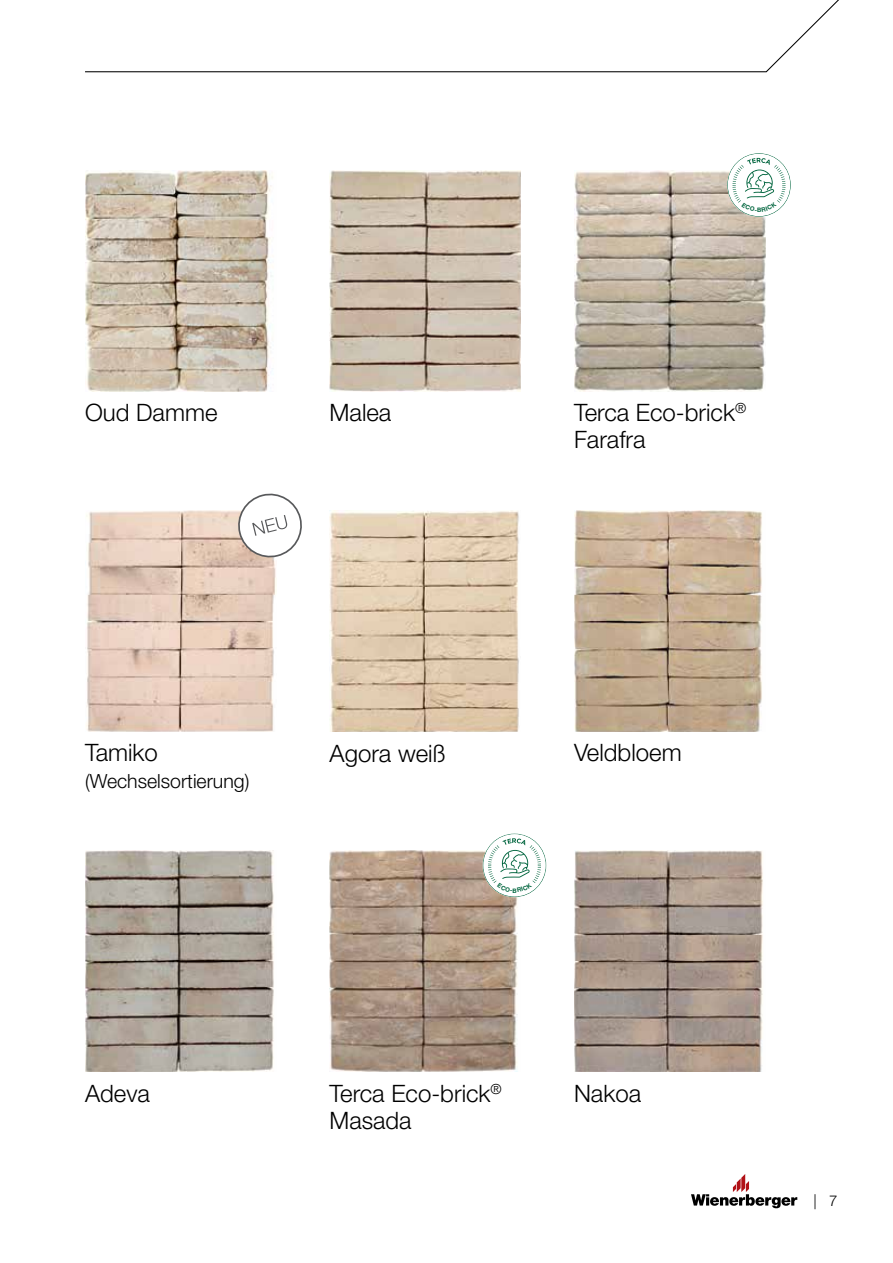
<style>
.page{position:relative;width:893px;height:1263px;background:#fff}
.page>*{position:absolute;margin:0;border:0;box-sizing:border-box;transform-origin:0 0}
.t1{font:300 24px/27px "Helvetica Neue LT Pro";color:#000}
.t2{font:300 19.5px "Helvetica Neue LT Pro";color:#000}
.t3{font:300 15px "Helvetica Neue LT Pro";color:#000}
</style>
<div class="page">
<svg style="left:85px;top:0;width:754px;height:73px"></svg>
<svg style="left:691px;top:1174px;width:106px;height:34px"></svg>
<img style="left:85px;top:850px;width:189px;height:221px">
<img style="left:574px;top:850px;width:189px;height:221px">
<img style="left:330px;top:511px;width:189px;height:221px">
<img style="left:574px;top:510px;width:188px;height:221px">
<img style="left:85px;top:170px;width:188px;height:221px">
<img style="left:330px;top:170px;width:191px;height:221px">
<img style="left:574px;top:170px;width:191px;height:221px">
<img style="left:330px;top:850px;width:188px;height:221px">
<img style="left:86px;top:510px;width:190px;height:221px">
<svg style="left:236px;top:493px;width:66px;height:67px"></svg>
<svg style="left:727px;top:153px;width:64px;height:64px"></svg>
<svg style="left:483px;top:833px;width:63px;height:64px"></svg>
<p class="t1" style="left:85px;top:399px;width:134px">Oud Damme</p>
<p class="t1" style="left:330px;top:399px;width:63px">Malea</p>
<p class="t1" style="left:574px;top:399px;width:174px">Terca Eco-brick<sup>®<br></sup>Farafra</p>
<p class="t1" style="left:85px;top:739px;width:74px">Tamiko</p>
<p class="t2" style="left:85px;top:769px;width:166px">(Wechselsortierung)</p>
<p class="t1" style="left:330px;top:739px;width:118px">Agora weiß</p>
<p class="t1" style="left:574px;top:739px;width:109px">Veldbloem</p>
<p class="t1" style="left:330px;top:1079px;width:174px">Terca Eco-brick<sup>®<br></sup>Masada</p>
<p class="t1" style="left:85px;top:1079px;width:66px">Adeva</p>
<p class="t1" style="left:574px;top:1079px;width:69px">Nakoa</p>
<p class="t3" style="left:813px;top:1191px;width:26px">| 7</p>
</div>
